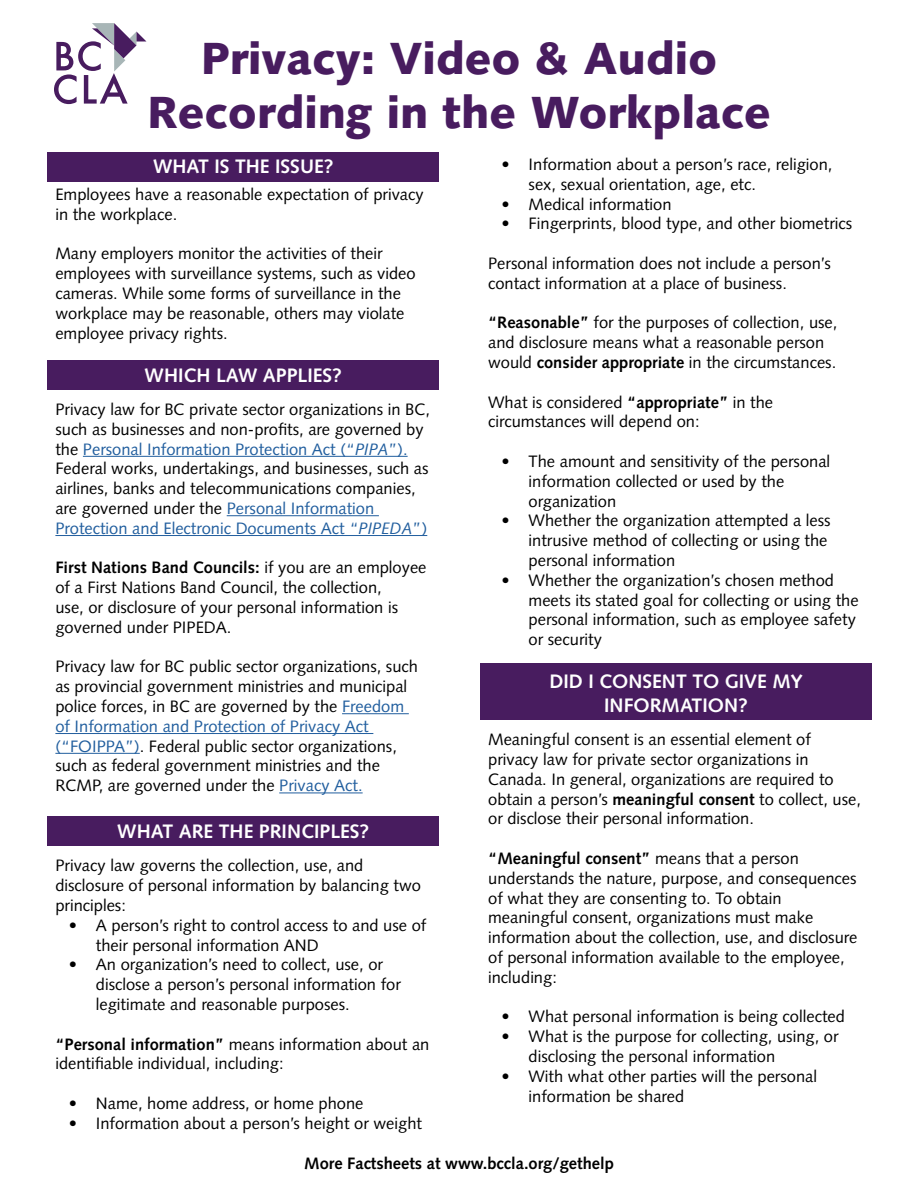
<style>
.page{position:relative;width:918px;height:1188px;background:#fff}
.page>*{position:absolute;margin:0;border:0;box-sizing:border-box;transform-origin:0 0}
.t1{font:900 45px/54px "Syntax LT Std";color:#481c5f;text-align:center}
.t2{font:700 19.5px/23.4px "Syntax LT Std";color:#fff;text-align:center}
.t3{font:16.5px/19.8px "Syntax LT Std";color:#000}
.t4{font:700 16.5px "Syntax LT Std";color:#000}
.s1{color:#215e9e}
.s2{font-style:italic;color:#215e9e}
.s3{font-weight:700}
</style>
<div class="page">
<div style="left:480px;top:663px;width:392px;height:57px;background:#481c5f"></div>
<div style="left:48px;top:816px;width:391px;height:30px;background:#481c5f"></div>
<div style="left:48px;top:361px;width:391px;height:29px;background:#481c5f"></div>
<div style="left:48px;top:152px;width:391px;height:29px;background:#481c5f"></div>
<hr style="left:83px;top:456px;width:325px;height:1px;background:#215e9e">
<hr style="left:227px;top:515px;width:152px;height:1px;background:#215e9e">
<hr style="left:55px;top:535px;width:372px;height:1px;background:#215e9e">
<hr style="left:342px;top:713px;width:67px;height:1px;background:#215e9e">
<hr style="left:55px;top:733px;width:318px;height:1px;background:#215e9e">
<hr style="left:55px;top:753px;width:85px;height:1px;background:#215e9e">
<hr style="left:279px;top:793px;width:84px;height:1px;background:#215e9e">
<svg style="left:54px;top:23px;width:92px;height:81px"></svg>
<h1 class="t1" style="left:147px;top:32px;width:625px">Privacy: Video &amp; Audio<br>Recording in the Workplace</h1>
<p class="t2" style="left:153px;top:155px;width:182px">WHAT IS THE ISSUE?</p>
<p class="t3" style="left:55px;top:184px;width:370px">Employees have a reasonable expectation of privacy in the workplace.</p>
<p class="t3" style="left:55px;top:244px;width:362px">Many employers monitor the activities of their employees with surveillance systems, such as video cameras. While some forms of surveillance in the workplace may be reasonable, others may violate employee privacy rights.</p>
<p class="t2" style="left:145px;top:363px;width:199px">WHICH LAW APPLIES?</p>
<p class="t3" style="left:55px;top:400px;width:376px">Privacy law for BC private sector organizations in BC, such as businesses and non-profits, are governed by the <span class="s1">Personal Information Protection Act (“</span><span class="s2">PIPA</span><span class="s1">”).<br></span>Federal works, undertakings, and businesses, such as airlines, banks and telecommunications companies, are governed under the <span class="s1">Personal Information Protection and Electronic Documents Act “</span><span class="s2">PIPEDA</span><span class="s1">”)</span></p>
<p class="t3" style="left:55px;top:558px;width:373px"><span class="s3">First Nations Band Councils:</span> if you are an employee of a First Nations Band Council, the collection,<br>use, or disclosure of your personal information is governed under PIPEDA.</p>
<p class="t3" style="left:55px;top:657px;width:364px">Privacy law for BC public sector organizations, such as provincial government ministries and municipal police forces, in BC are governed by the <span class="s1">Freedom of Information and Protection of Privacy Act (“FOIPPA”)</span>. Federal public sector organizations, such as federal government ministries and the RCMP, are governed under the <span class="s1">Privacy Act.</span></p>
<p class="t2" style="left:117px;top:820px;width:254px">WHAT ARE THE PRINCIPLES?</p>
<p class="t3" style="left:55px;top:856px;width:367px">Privacy law governs the collection, use, and disclosure of personal information by balancing two principles:</p>
<p class="t3" style="left:96px;top:915px;width:332px;text-indent:-27px">• A person’s right to control access to and use of their personal information AND</p>
<p class="t3" style="left:96px;top:955px;width:307px;text-indent:-27px">• An organization’s need to collect, use, or disclose a person’s personal information for legitimate and reasonable purposes.</p>
<p class="t3" style="left:55px;top:1034px;width:376px"><span class="s3">“Personal information”</span> means information about an identifiable individual, including:</p>
<p class="t3" style="left:69px;top:1093px;width:296px">• Name, home address, or home phone</p>
<p class="t3" style="left:69px;top:1113px;width:355px">• Information about a person’s height or weight</p>
<p class="t3" style="left:529px;top:154px;width:305px;text-indent:-27px">• Information about a person’s race, religion, sex, sexual orientation, age, etc.</p>
<p class="t3" style="left:502px;top:194px;width:171px">• Medical information</p>
<p class="t3" style="left:502px;top:214px;width:352px">• Fingerprints, blood type, and other biometrics</p>
<p class="t3" style="left:488px;top:253px;width:344px">Personal information does not include a person’s contact information at a place of business.</p>
<p class="t3" style="left:488px;top:313px;width:351px"><span class="s3">“Reasonable”</span> for the purposes of collection, use, and disclosure means what a reasonable person would <span class="s3">consider appropriate</span> in the circumstances.</p>
<p class="t3" style="left:488px;top:392px;width:286px">What is considered <span class="s3">“appropriate”</span> in the circumstances will depend on:</p>
<p class="t3" style="left:529px;top:451px;width:303px;text-indent:-27px">• The amount and sensitivity of the personal information collected or used by the organization</p>
<p class="t3" style="left:529px;top:511px;width:304px;text-indent:-27px">• Whether the organization attempted a less intrusive method of collecting or using the personal information</p>
<p class="t3" style="left:529px;top:570px;width:332px;text-indent:-27px">• Whether the organization’s chosen method meets its stated goal for collecting or using the personal information, such as employee safety or security</p>
<p class="t2" style="left:549px;top:670px;width:255px">DID I CONSENT TO GIVE MY<br>INFORMATION?</p>
<p class="t3" style="left:488px;top:730px;width:374px">Meaningful consent is an essential element of privacy law for private sector organizations in Canada. In general, organizations are required to obtain a person’s <span class="s3">meaningful consent</span> to collect, use, or disclose their personal information.</p>
<p class="t3" style="left:488px;top:848px;width:371px"><span class="s3">“Meaningful consent”</span> means that a person understands the nature, purpose, and consequences of what they are consenting to. To obtain meaningful consent, organizations must make information about the collection, use, and disclosure of personal information available to the employee, including:</p>
<p class="t3" style="left:502px;top:1007px;width:345px">• What personal information is being collected</p>
<p class="t3" style="left:529px;top:1027px;width:311px;text-indent:-27px">• What is the purpose for collecting, using, or disclosing the personal information</p>
<p class="t3" style="left:529px;top:1066px;width:290px;text-indent:-27px">• With what other parties will the personal information be shared</p>
<p class="t4" style="left:304px;top:1154px;width:311px">More Factsheets at www.bccla.org/gethelp</p>
</div>
